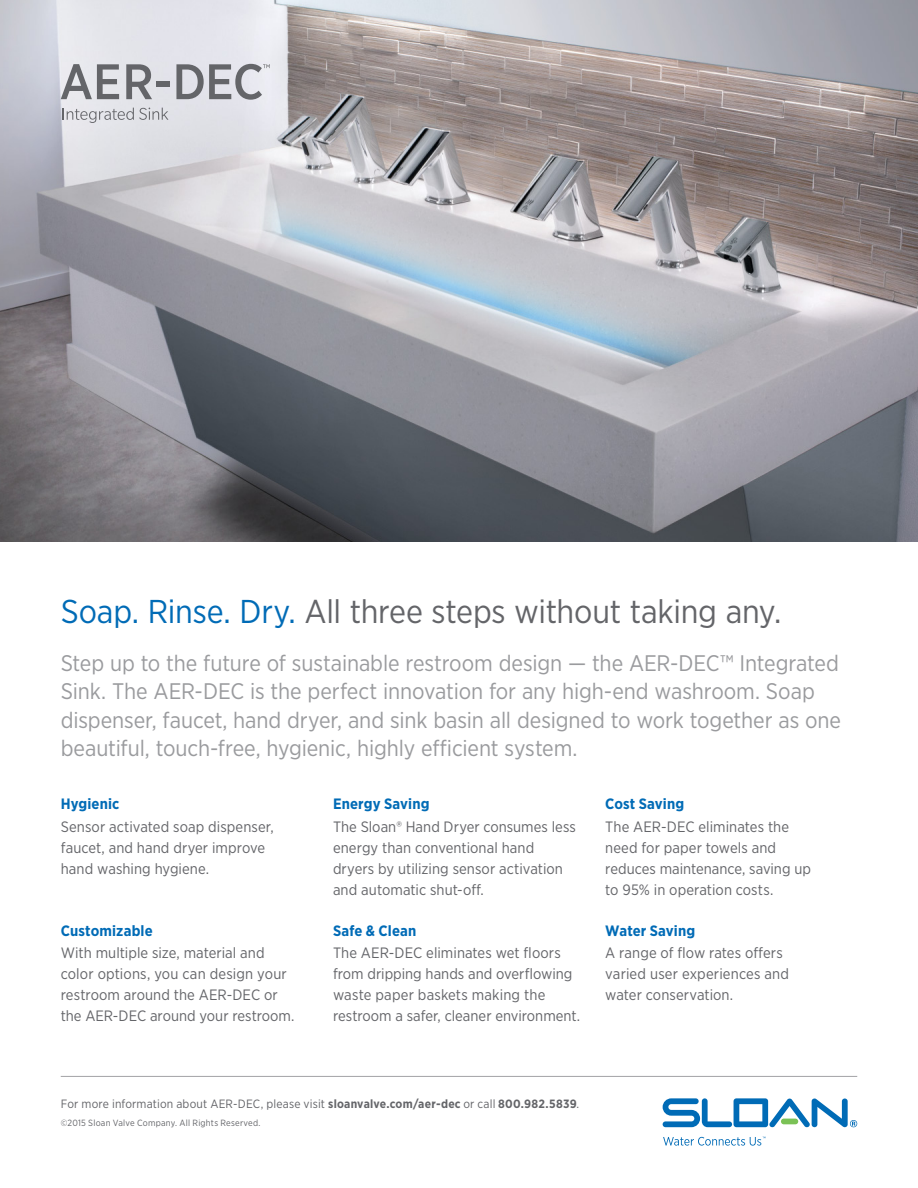
<style>
.page{position:relative;width:918px;height:1188px;background:#fff}
.page>*{position:absolute;margin:0;border:0;box-sizing:border-box;transform-origin:0 0}
.t1{font:33px "Gotham Narrow";letter-spacing:-.005em;color:#646569}
.t2{font:22.5px/28.5px "Gotham Narrow";letter-spacing:-.005em;color:#9a9b9e}
.bullet_list{font:15px/21px "Gotham Narrow";letter-spacing:.005em;color:#646569}
.bullet_list-2{font:700 15px "Gotham Narrow";letter-spacing:.01em;color:#006bb6}
.t3{font:12px "Gotham Narrow";letter-spacing:.015em;color:#646569}
.t4{font:9px "Gotham Narrow";letter-spacing:.025em;color:#646569}
.s1{color:#006bb6}
.s2{font-weight:700}
</style>
<div class="page">
<img style="left:0;top:0;width:918px;height:541px">
<svg style="left:63px;top:108px;width:105px;height:15px;background:#ccccd1"></svg>
<svg style="left:61px;top:64px;width:58px;height:35px;background:#aeafb3"></svg>
<svg style="left:126px;top:64px;width:26px;height:35px"></svg>
<div style="left:156px;top:81px;width:13px;height:6px;background:#646569"></div>
<svg style="left:176px;top:64px;width:94px;height:36px;background:#b2b2b9"></svg>
<hr style="left:61px;top:1076px;width:796px;height:1px;background:#a2a2a5">
<svg style="left:663px;top:1137px;width:103px;height:9px"></svg>
<svg style="left:663px;top:1098px;width:194px;height:30px"></svg>
<p class="t1" style="left:61px;top:591px;width:722px"><span class="s1">Soap. Rinse. Dry.</span> All three steps without taking any.</p>
<p class="t2" style="left:61px;top:648px;width:782px">Step up to the future of sustainable restroom design — the AER-DEC™ Integrated Sink. The AER-DEC is the perfect innovation for any high-end washroom. Soap dispenser, faucet, hand dryer, and sink basin all designed to work together as one beautiful, touch-free, hygienic, highly efficient system.</p>
<p class="bullet_list-2" style="left:61px;top:794px;width:60px">Hygienic</p>
<p class="bullet_list" style="left:61px;top:815px;width:214px">Sensor activated soap dispenser, faucet, and hand dryer improve hand washing hygiene.</p>
<p class="bullet_list-2" style="left:61px;top:921px;width:94px">Customizable</p>
<p class="bullet_list" style="left:61px;top:942px;width:235px">With multiple size, material and color options, you can design your restroom around the AER-DEC or the AER-DEC around your restroom.</p>
<p class="bullet_list-2" style="left:333px;top:794px;width:98px">Energy Saving</p>
<p class="bullet_list" style="left:333px;top:815px;width:244px">The Sloan® Hand Dryer consumes less energy than conventional hand dryers by utilizing sensor activation and automatic shut-off.</p>
<p class="bullet_list-2" style="left:333px;top:921px;width:85px">Safe &amp; Clean</p>
<p class="bullet_list" style="left:333px;top:942px;width:249px">The AER-DEC eliminates wet floors from dripping hands and overflowing waste paper baskets making the restroom a safer, cleaner environment.</p>
<p class="bullet_list-2" style="left:605px;top:794px;width:80px">Cost Saving</p>
<p class="bullet_list" style="left:605px;top:815px;width:207px">The AER-DEC eliminates the need for paper towels and reduces maintenance, saving up to 95% in operation costs.</p>
<p class="bullet_list-2" style="left:605px;top:921px;width:91px">Water Saving</p>
<p class="bullet_list" style="left:605px;top:942px;width:185px">A range of flow rates offers varied user experiences and water conservation.</p>
<p class="t3" style="left:61px;top:1096px;width:520px">For more information about AER-DEC, please visit <span class="s2">sloanvalve.com/aer-dec</span> or call <span class="s2">800.982.5839</span>.</p>
<p class="t4" style="left:61px;top:1117px;width:201px">©2015 Sloan Valve Company. All Rights Reserved.</p>
</div>
